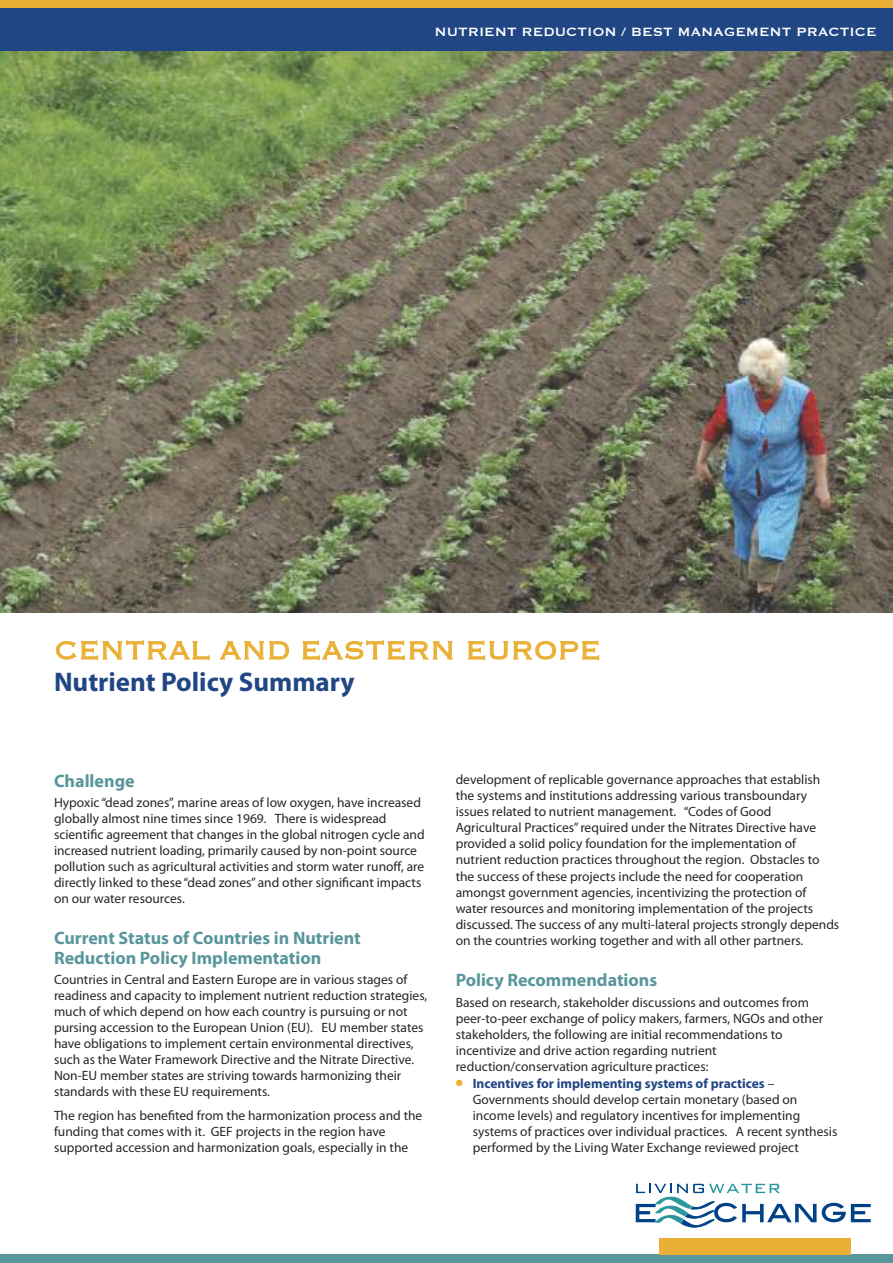
<style>
.page{position:relative;width:893px;height:1263px;background:#fff}
.page>*{position:absolute;margin:0;border:0;box-sizing:border-box;transform-origin:0 0}
.t1{font:300 33px "Copperplate";letter-spacing:-.01em;color:#eab035}
.t2{font:700 27px "Myriad Pro";color:#214684}
.t3{font:700 18px/19.8px "Myriad Pro";color:#59969c}
.t4{font:15.75px "Copperplate";color:#fff}
.t5{font:13.5px/16.2px "Myriad Pro";color:#272627}
.s1{color:#eab035}
.s2{font-weight:700;color:#214684}
</style>
<div class="page">
<div style="left:0;top:1254px;width:893px;height:9px;background:#59969c"></div>
<img style="left:0;top:51px;width:893px;height:561px">
<div style="left:0;top:0;width:893px;height:9px;background:#eab035"></div>
<div style="left:0;top:9px;width:893px;height:42px;background:#214684"></div>
<div style="left:659px;top:1236px;width:191px;height:25px;background:#eab035"></div>
<div style="left:619px;top:1167px;width:258px;height:70px;background:#fff"></div>
<svg style="left:636px;top:1184px;width:180px;height:43px"></svg>
<svg style="left:822px;top:1203px;width:49px;height:19px"></svg>
<div style="left:0;top:1255px;width:893px;height:8px;background:#59969c"></div>
<p class="t4" style="left:434px;top:21px;width:444px">NUTRIENT REDUCTION / BEST MANAGEMENT PRACTICE</p>
<h1 class="t1" style="left:54px;top:629px;width:548px">CENTRAL AND EASTERN EUROPE</h1>
<h2 class="t2" style="left:54px;top:672px;width:302px">Nutrient Policy Summary</h2>
<h3 class="t3" style="left:54px;top:772px;width:82px">Challenge</h3>
<p class="t5" style="left:54px;top:796px;width:372px">Hypoxic “dead zones”, marine areas of low oxygen, have increased globally almost nine times since 1969. There is widespread scientific agreement that changes in the global nitrogen cycle and increased nutrient loading, primarily caused by non-point source pollution such as agricultural activities and storm water runoff, are directly linked to these “dead zones” and other significant impacts on our water resources.</p>
<h3 class="t3" style="left:54px;top:929px;width:308px">Current Status of Countries in Nutrient<br>Reduction Policy Implementation</h3>
<p class="t5" style="left:54px;top:972px;width:375px">Countries in Central and Eastern Europe are in various stages of readiness and capacity to implement nutrient reduction strategies, much of which depend on how each country is pursuing or not pursing accession to the European Union (EU). EU member states have obligations to implement certain environmental directives, such as the Water Framework Directive and the Nitrate Directive.<br>Non-EU member states are striving towards harmonizing their standards with these EU requirements.</p>
<p class="t5" style="left:54px;top:1109px;width:370px">The region has benefited from the harmonization process and the funding that comes with it. GEF projects in the region have supported accession and harmonization goals, especially in the</p>
<p class="t5" style="left:456px;top:772px;width:385px">development of replicable governance approaches that establish the systems and institutions addressing various transboundary issues related to nutrient management. “Codes of Good Agricultural Practices”required under the Nitrates Directive have provided a solid policy foundation for the implementation of nutrient reduction practices throughout the region. Obstacles to the success of these projects include the need for cooperation amongst government agencies, incentivizing the protection of water resources and monitoring implementation of the projects discussed. The success of any multi-lateral projects strongly depends on the countries working together and with all other partners.</p>
<h3 class="t3" style="left:456px;top:972px;width:203px">Policy Recommendations</h3>
<p class="t5" style="left:456px;top:995px;width:369px">Based on research, stakeholder discussions and outcomes from peer-to-peer exchange of policy makers, farmers, NGOs and other stakeholders, the following are initial recommendations to incentivize and drive action regarding nutrient reduction/conservation agriculture practices:</p>
<p class="t5" style="left:473px;top:1076px;width:366px;text-indent:-17px"><span class="s1">●</span> <span class="s2">Incentives for implementing systems of practices</span> – Governments should develop certain monetary (based on income levels) and regulatory incentives for implementing systems of practices over individual practices. A recent synthesis performed by the Living Water Exchange reviewed project</p>
</div>
